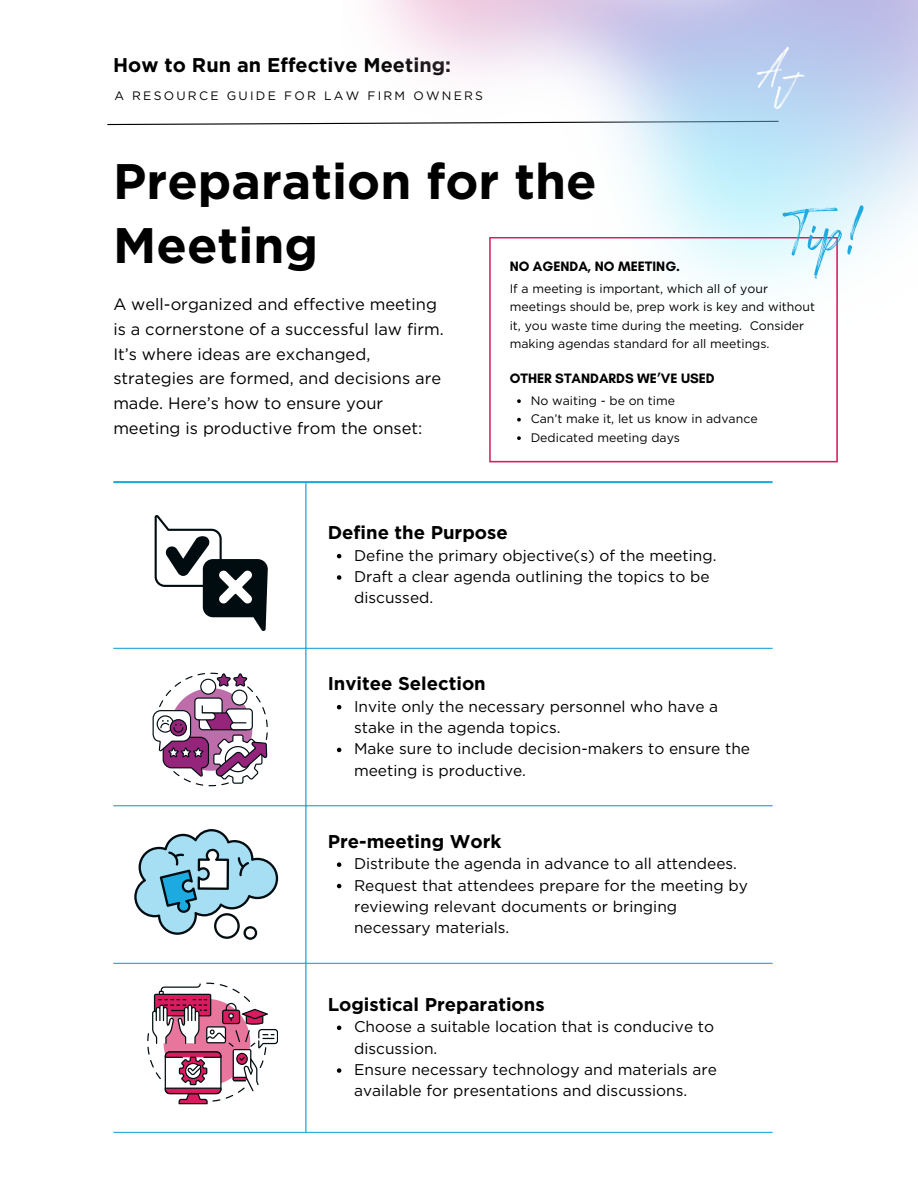
<style>
.page{position:relative;width:918px;height:1188px;background:#fff}
.page>*{position:absolute;margin:0;border:0;box-sizing:border-box;transform-origin:0 0}
.t1{font:61.05px "Rockness";color:#1daae0}
.t2{font:700 49.8px/64.2px "Gotham";color:#000}
.t3{font:700 19.8px "Gotham";color:#000}
.t4{font:700 18.45px "Gotham";color:#000}
.t5{font:16.5px/24.8px "Gotham";color:#000}
.t6{font:15.45px/21.3px "Gotham";color:#000}
.t7{font:700 13.8px "Glacial Indifference";color:#000}
.t8{font:12.3px/18.5px "Gotham";color:#000}
.t9{font:12.3px "Gotham";letter-spacing:.185em;color:#000}
</style>
<div class="page">
<svg style="left:337px;top:554px;width:4px;height:4px"></svg>
<svg style="left:337px;top:575px;width:4px;height:5px"></svg>
<svg style="left:337px;top:705px;width:4px;height:4px"></svg>
<svg style="left:337px;top:748px;width:4px;height:4px"></svg>
<svg style="left:337px;top:862px;width:4px;height:5px"></svg>
<svg style="left:337px;top:884px;width:4px;height:4px"></svg>
<svg style="left:337px;top:1026px;width:4px;height:4px"></svg>
<svg style="left:337px;top:1068px;width:4px;height:5px"></svg>
<hr style="left:305px;top:483px;width:2px;height:649px;background:#1daae0">
<hr style="left:113px;top:648px;width:660px;height:1px;background:#1daae0">
<hr style="left:113px;top:805px;width:660px;height:1px;background:#1daae0">
<hr style="left:113px;top:963px;width:660px;height:1px;background:#1daae0">
<hr style="left:113px;top:1132px;width:660px;height:1px;background:#1daae0">
<hr style="left:113px;top:481px;width:660px;height:2px;background:#1daae0">
<svg style="left:155px;top:515px;width:113px;height:116px"></svg>
<svg style="left:152px;top:673px;width:116px;height:113px"></svg>
<svg style="left:134px;top:829px;width:144px;height:110px"></svg>
<svg style="left:147px;top:983px;width:131px;height:121px"></svg>
<svg style="left:107px;top:122px;width:235px;height:4px"></svg>
<img style="left:342px;top:0;width:576px;height:262px">
<img style="left:751px;top:41px;width:59px;height:73px">
<svg style="left:489px;top:237px;width:349px;height:225px"></svg>
<svg style="left:517px;top:399px;width:4px;height:4px"></svg>
<svg style="left:517px;top:418px;width:4px;height:4px"></svg>
<svg style="left:517px;top:436px;width:4px;height:4px"></svg>
<p class="t3" style="left:113px;top:52px;width:339px">How to Run an Effective Meeting:</p>
<p class="t9" style="left:114px;top:88px;width:370px">A RESOURCE GUIDE FOR LAW FIRM OWNERS</p>
<p class="t2" style="left:113px;top:149px;width:485px">Preparation for the<br>Meeting</p>
<p class="t1" style="left:780px;top:194px;width:85px;rotate:-2deg">Tip!</p>
<p class="t8" style="left:510px;top:279px;width:307px">If a meeting is important, which all of your meetings should be, prep work is key and without it, you waste time during the meeting. Consider making agendas standard for all meetings.</p>
<p class="t7" style="left:510px;top:370px;width:206px">OTHER STANDARDS WE’VE USED</p>
<p class="t8" style="left:531px;top:391px;width:146px">No waiting - be on time</p>
<p class="t8" style="left:531px;top:410px;width:229px">Can’t make it, let us know in advance</p>
<p class="t8" style="left:531px;top:428px;width:151px">Dedicated meeting days</p>
<p class="t7" style="left:510px;top:258px;width:172px">NO AGENDA, NO MEETING.</p>
<p class="t5" style="left:113px;top:292px;width:332px">A well-organized and effective meeting is a cornerstone of a successful law firm.<br>It’s where ideas are exchanged, strategies are formed, and decisions are made. Here’s how to ensure your meeting is productive from the onset:</p>
<p class="t4" style="left:328px;top:522px;width:182px">Define the Purpose</p>
<p class="t6" style="left:354px;top:544px;width:364px">Define the primary objective(s) of the meeting.</p>
<p class="t6" style="left:354px;top:566px;width:357px">Draft a clear agenda outlining the topics to be discussed.</p>
<p class="t4" style="left:328px;top:673px;width:160px">Invitee Selection</p>
<p class="t6" style="left:354px;top:695px;width:366px">Invite only the necessary personnel who have a stake in the agenda topics.</p>
<p class="t6" style="left:354px;top:738px;width:398px">Make sure to include decision-makers to ensure the meeting is productive.</p>
<p class="t4" style="left:328px;top:830px;width:175px">Pre-meeting Work</p>
<p class="t6" style="left:354px;top:853px;width:385px">Distribute the agenda in advance to all attendees.</p>
<p class="t6" style="left:354px;top:874px;width:395px">Request that attendees prepare for the meeting by reviewing relevant documents or bringing necessary materials.</p>
<p class="t4" style="left:328px;top:993px;width:219px">Logistical Preparations</p>
<p class="t6" style="left:354px;top:1016px;width:362px">Choose a suitable location that is conducive to discussion.</p>
<p class="t6" style="left:354px;top:1059px;width:365px">Ensure necessary technology and materials are available for presentations and discussions.</p>
</div>
